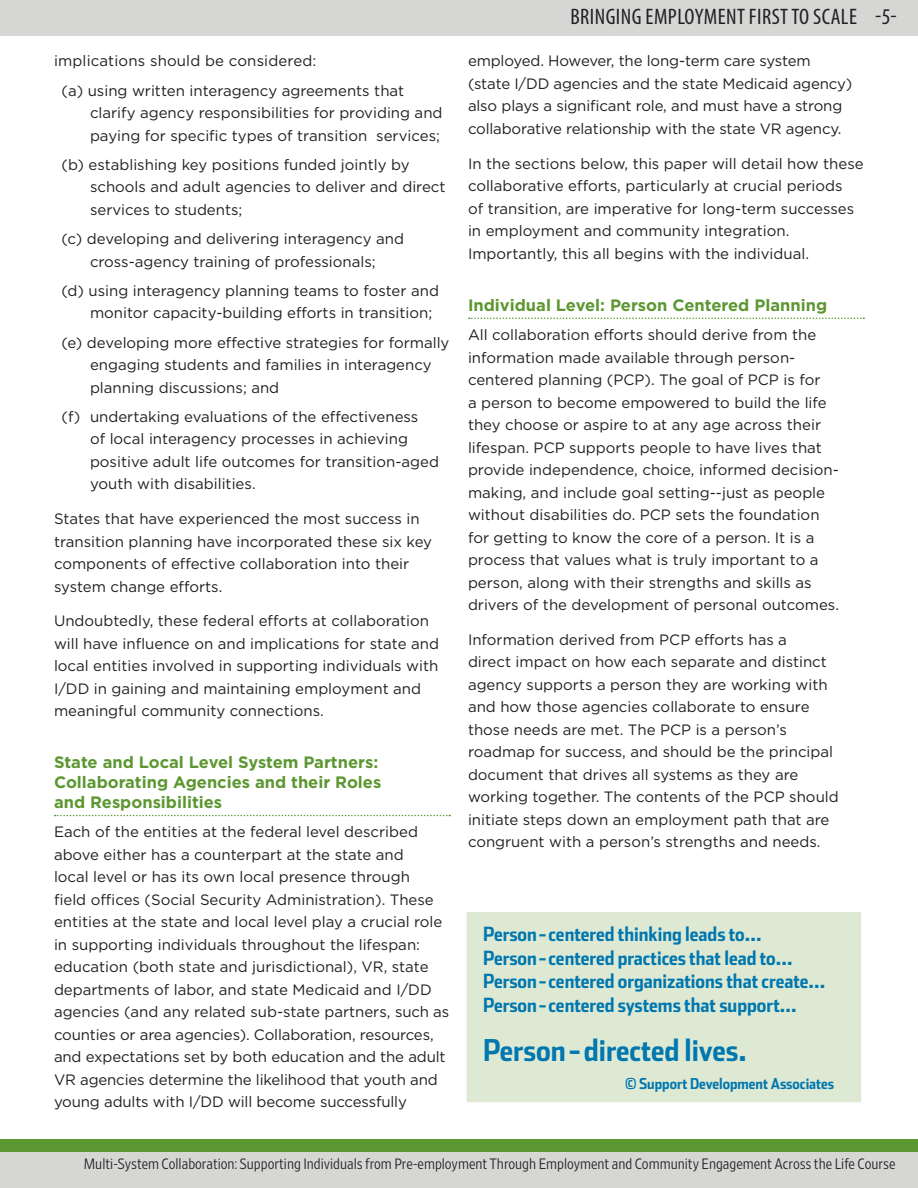
<style>
.page{position:relative;width:918px;height:1188px;background:#fff}
.page>*{position:absolute;margin:0;border:0;box-sizing:border-box;transform-origin:0 0}
.t1{font:30px "Stainless Cond Bold Tab";color:#0077af}
.t2{font:condensed 22.5px "Myriad Pro";letter-spacing:.02em;color:#231f20}
.t3{font:19.5px "Stainless Cond Bold Tab";color:#0077af}
.t4{font:700 16.5px/19.8px "Gotham HTF";color:#5c9731}
.text{font:15px/22.5px "Gotham HTF";color:#231f20}
.t5{font:300 15px "Retina Narrow";color:#231f20}
.t6{font:15px "Stainless Cond Bold Tab";color:#0077af}
</style>
<div class="page">
<div style="left:0;top:1139px;width:918px;height:49px;background:#d6d6d5"></div>
<div style="left:0;top:1139px;width:918px;height:13px;background:#5c9731"></div>
<div style="left:0;top:0;width:918px;height:36px;background:#d6d6d5"></div>
<svg style="left:55px;top:815px;width:395px;height:1px"></svg>
<svg style="left:469px;top:318px;width:395px;height:1px"></svg>
<div style="left:465px;top:910px;width:398px;height:194px;background:#dee9d4;border:2px solid #fff"></div>
<p class="text" style="left:54px;top:50px;width:264px">implications should be considered:</p>
<p class="text" style="left:90px;top:79px;width:354px;text-indent:-28px">(a) using written interagency agreements that clarify agency responsibilities for providing and paying for specific types of transition services;</p>
<p class="text" style="left:90px;top:153px;width:357px;text-indent:-28px">(b) establishing key positions funded jointly by schools and adult agencies to deliver and direct services to students;</p>
<p class="text" style="left:62px;top:227px;width:344px;text-align:center">(c) developing and delivering interagency and cross-agency training of professionals;</p>
<p class="text" style="left:90px;top:279px;width:351px;text-indent:-28px">(d) using interagency planning teams to foster and monitor capacity-building efforts in transition;</p>
<p class="text" style="left:90px;top:331px;width:361px;text-indent:-28px">(e) developing more effective strategies for formally engaging students and families in interagency planning discussions; and</p>
<p class="text" style="left:90px;top:405px;width:350px;text-indent:-28px">(f) undertaking evaluations of the effectiveness<br>of local interagency processes in achieving positive adult life outcomes for transition-aged youth with disabilities.</p>
<p class="text" style="left:54px;top:507px;width:380px">States that have experienced the most success in transition planning have incorporated these six key components of effective collaboration into their system change efforts.</p>
<p class="text" style="left:54px;top:609px;width:386px">Undoubtedly, these federal efforts at collaboration will have influence on and implications for state and local entities involved in supporting individuals with I/DD in gaining and maintaining employment and meaningful community connections.</p>
<h2 class="t4" style="left:54px;top:752px;width:329px">State and Local Level System Partners:<br>Collaborating Agencies and their Roles and Responsibilities</h2>
<p class="text" style="left:54px;top:821px;width:397px">Each of the entities at the federal level described above either has a counterpart at the state and<br>local level or has its own local presence through<br>field offices (Social Security Administration). These entities at the state and local level play a crucial role in supporting individuals throughout the lifespan: education (both state and jurisdictional), VR, state departments of labor, and state Medicaid and I/DD agencies (and any related sub-state partners, such as counties or area agencies). Collaboration, resources, and expectations set by both education and the adult VR agencies determine the likelihood that youth and young adults with I/DD will become successfully</p>
<h2 class="t2" style="left:570px;top:5px;width:328px">BRINGING EMPLOYMENT FIRST TO SCALE -5-</h2>
<p class="text" style="left:468px;top:50px;width:386px">employed. However, the long-term care system (state I/DD agencies and the state Medicaid agency) also plays a significant role, and must have a strong collaborative relationship with the state VR agency.</p>
<p class="text" style="left:468px;top:152px;width:397px">In the sections below, this paper will detail how these collaborative efforts, particularly at crucial periods<br>of transition, are imperative for long-term successes in employment and community integration.<br>Importantly, this all begins with the individual.</p>
<h2 class="t4" style="left:468px;top:295px;width:361px">Individual Level: Person Centered Planning</h2>
<p class="text" style="left:468px;top:323px;width:373px">All collaboration efforts should derive from the information made available through person&shy;centered planning (PCP). The goal of PCP is for<br>a person to become empowered to build the life they choose or aspire to at any age across their lifespan. PCP supports people to have lives that provide independence, choice, informed decision&shy;making, and include goal setting--just as people without disabilities do. PCP sets the foundation for getting to know the core of a person. It is a process that values what is truly important to a person, along with their strengths and skills as drivers of the development of personal outcomes.</p>
<p class="text" style="left:468px;top:628px;width:372px">Information derived from PCP efforts has a<br>direct impact on how each separate and distinct agency supports a person they are working with and how those agencies collaborate to ensure those needs are met. The PCP is a person’s roadmap for success, and should be the principal document that drives all systems as they are working together. The contents of the PCP should initiate steps down an employment path that are congruent with a person’s strengths and needs.</p>
<p class="t3" style="left:483px;top:923px;width:280px">Person-centered thinking leads to…</p>
<p class="t3" style="left:483px;top:946px;width:311px">Person-centered practices that lead to…</p>
<p class="t3" style="left:483px;top:969px;width:344px">Person-centered organizations that create…</p>
<p class="t3" style="left:483px;top:993px;width:315px">Person-centered systems that support…</p>
<p class="t1" style="left:483px;top:1032px;width:266px">Person-directed lives.</p>
<p class="t6" style="left:625px;top:1075px;width:211px">© Support Development Associates</p>
<p class="t5" style="left:84px;top:1154px;width:813px">Multi-System Collaboration: Supporting Individuals from Pre-employment Through Employment and Community Engagement Across the Life Course</p>
</div>
